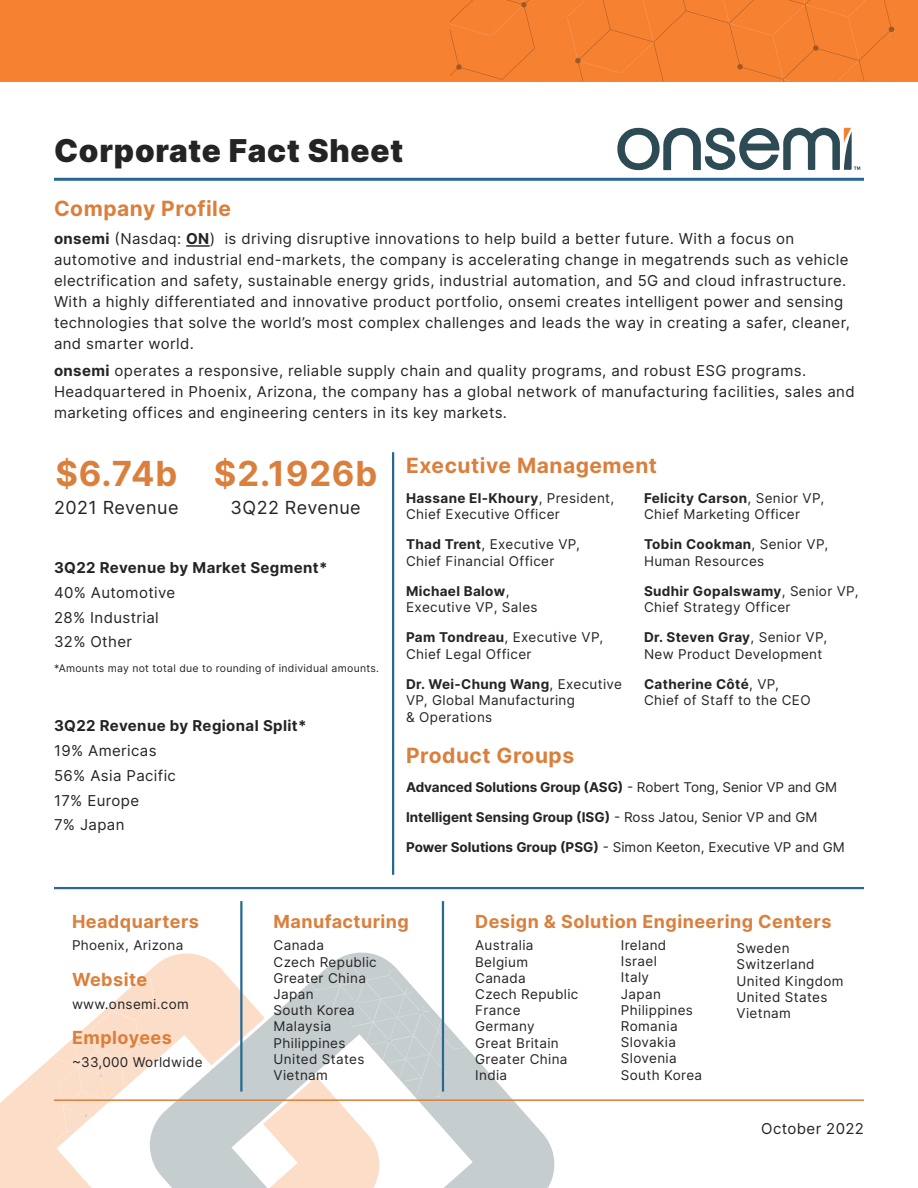
<style>
.page{position:relative;width:918px;height:1188px;background:#fff}
.page>*{position:absolute;margin:0;border:0;box-sizing:border-box;transform-origin:0 0}
.t1{font:700 34.5px "Inter";letter-spacing:.025em;color:#da7f3c}
.t2{font:900 31.5px "Inter";letter-spacing:.025em;color:#252425}
.t3{font:700 21px "Inter";letter-spacing:.025em;color:#da7f3c}
.t4{font:700 18px "Inter";letter-spacing:.025em;color:#da7f3c}
.t5{font:18px "Inter";letter-spacing:.025em;color:#252425}
.t6{font:15px/21px "Inter";letter-spacing:.025em;color:#252425}
.t7{font:700 15px "Inter";letter-spacing:.025em;color:#252425}
.t8{font:13.5px/16.2px "Inter";letter-spacing:.025em;color:#252425}
.t9{font:700 13.5px "Inter";letter-spacing:-.005em;color:#252425}
.t10{font:13.5px "Inter";color:#252425}
.t11{font:10.5px "Inter";letter-spacing:.025em;color:#252425}
.s1{font-weight:700}
.s2{font-weight:400}
</style>
<div class="page">
<svg style="left:379px;top:953px;width:175px;height:235px"></svg>
<svg style="left:0;top:953px;width:379px;height:235px"></svg>
<svg style="left:38px;top:976px;width:123px;height:166px"></svg>
<svg style="left:311px;top:957px;width:154px;height:140px"></svg>
<svg style="left:617px;top:128px;width:243px;height:42px"></svg>
<div style="left:0;top:0;width:918px;height:81px;background:#f58131"></div>
<svg style="left:450px;top:0;width:445px;height:81px"></svg>
<hr style="left:186px;top:245px;width:24px;height:2px;background:#252425">
<hr style="left:54px;top:1099px;width:810px;height:2px;background:#da7f3c">
<hr style="left:392px;top:452px;width:2px;height:423px;background:#276990">
<hr style="left:54px;top:178px;width:810px;height:3px;background:#276990">
<hr style="left:54px;top:887px;width:810px;height:2px;background:#276990">
<hr style="left:240px;top:901px;width:3px;height:191px;background:#276990">
<hr style="left:442px;top:901px;width:2px;height:191px;background:#276990">
<h2 class="t2" style="left:54px;top:127px;width:351px">Corporate Fact Sheet</h2>
<h3 class="t3" style="left:54px;top:193px;width:179px">Company Profile</h3>
<p class="t6" style="left:54px;top:227px;width:797px"><span class="s1">onsemi</span> (Nasdaq: <span class="s1">ON</span>) is driving disruptive innovations to help build a better future. With a focus on automotive and industrial end-markets, the company is accelerating change in megatrends such as vehicle electrification and safety, sustainable energy grids, industrial automation, and 5G and cloud infrastructure.<br>With a highly differentiated and innovative product portfolio, onsemi creates intelligent power and sensing technologies that solve the world’s most complex challenges and leads the way in creating a safer, cleaner, and smarter world.</p>
<p class="t6" style="left:54px;top:360px;width:802px"><span class="s1">onsemi</span> operates a responsive, reliable supply chain and quality programs, and robust ESG programs.<br>Headquartered in Phoenix, Arizona, the company has a global network of manufacturing facilities, sales and marketing offices and engineering centers in its key markets.</p>
<h1 class="t1" style="left:55px;top:448px;width:123px">$6.74b</h1>
<p class="t5" style="left:54px;top:494px;width:126px">2021 Revenue</p>
<h1 class="t1" style="left:214px;top:448px;width:165px">$2.1926b</h1>
<p class="t5" style="left:231px;top:494px;width:132px">3Q22 Revenue</p>
<p class="t7" style="left:54px;top:557px;width:275px">3Q22 Revenue by Market Segment*</p>
<p class="t6" style="left:54px;top:580px;width:123px;line-height:24.8px">40% Automotive<br>28% Industrial<br>32% Other</p>
<p class="t11" style="left:54px;top:660px;width:327px">*Amounts may not total due to rounding of individual amounts.</p>
<p class="t7" style="left:54px;top:715px;width:254px">3Q22 Revenue by Regional Split*</p>
<p class="t6" style="left:54px;top:738px;width:123px;line-height:24.8px">19% Americas<br>56% Asia Pacific<br>17% Europe<br>7% Japan</p>
<h3 class="t3" style="left:406px;top:450px;width:253px">Executive Management</h3>
<p class="t8" style="left:406px;top:489px;width:210px"><span class="s1">Hassane El-Khoury</span>, President,<br>Chief Executive Officer</p>
<p class="t8" style="left:406px;top:536px;width:176px"><span class="s1">Thad Trent</span>, Executive VP,<br>Chief Financial Officer</p>
<p class="t8" style="left:406px;top:582px;width:133px"><span class="s1">Michael Balow</span>,<br>Executive VP, Sales</p>
<p class="t8" style="left:406px;top:629px;width:199px"><span class="s1">Pam Tondreau</span>, Executive VP,<br>Chief Legal Officer</p>
<p class="t8" style="left:406px;top:675px;width:217px"><span class="s1">Dr. Wei-Chung Wang</span>, Executive<br>VP, Global Manufacturing<br>&amp; Operations</p>
<p class="t8" style="left:644px;top:489px;width:182px"><span class="s1">Felicity Carson</span>, Senior VP,<br>Chief Marketing Officer</p>
<p class="t8" style="left:644px;top:536px;width:186px"><span class="s1">Tobin Cookman</span>, Senior VP,<br>Human Resources</p>
<p class="t8" style="left:644px;top:582px;width:216px"><span class="s1">Sudhir Gopalswamy</span>, Senior VP,<br>Chief Strategy Officer</p>
<p class="t8" style="left:644px;top:629px;width:185px"><span class="s1">Dr. Steven Gray</span>, Senior VP,<br>New Product Development</p>
<p class="t8" style="left:644px;top:675px;width:168px"><span class="s1">Catherine Côté</span>, VP,<br>Chief of Staff to the CEO</p>
<h3 class="t3" style="left:406px;top:740px;width:170px">Product Groups</h3>
<p class="t9" style="left:406px;top:778px;width:433px">Advanced Solutions Group (ASG) <span class="s2">- Robert Tong, Senior VP and GM</span></p>
<p class="t9" style="left:406px;top:807px;width:413px">Intelligent Sensing Group (ISG) <span class="s2">- Ross Jatou, Senior VP and GM</span></p>
<p class="t10" style="left:406px;top:837px;width:440px"><span class="s1">Power Solutions Group (PSG)</span> - Simon Keeton, Executive VP and GM</p>
<p class="t4" style="left:72px;top:908px;width:129px">Headquarters</p>
<p class="t8" style="left:72px;top:937px;width:113px">Phoenix, Arizona</p>
<p class="t4" style="left:72px;top:966px;width:77px">Website</p>
<p class="t8" style="left:72px;top:995px;width:118px">www.onsemi.com</p>
<p class="t4" style="left:72px;top:1024px;width:101px">Employees</p>
<p class="t8" style="left:72px;top:1053px;width:132px">~33,000 Worldwide</p>
<p class="t4" style="left:274px;top:908px;width:137px">Manufacturing</p>
<p class="t8" style="left:274px;top:937px;width:105px">Canada<br>Czech Republic<br>Greater China<br>Japan<br>South Korea<br>Malaysia<br>Philippines<br>United States<br>Vietnam</p>
<p class="t4" style="left:475px;top:908px;width:358px">Design &amp; Solution Engineering Centers</p>
<p class="t8" style="left:475px;top:937px;width:105px">Australia<br>Belgium<br>Canada<br>Czech Republic<br>France<br>Germany<br>Great Britain<br>Greater China<br>India</p>
<p class="t8" style="left:621px;top:937px;width:83px">Ireland<br>Israel<br>Italy<br>Japan<br>Philippines<br>Romania<br>Slovakia<br>Slovenia<br>South Korea</p>
<p class="t8" style="left:737px;top:940px;width:109px">Sweden<br>Switzerland<br>United Kingdom<br>United States<br>Vietnam</p>
<p class="t6" style="left:761px;top:1118px;width:104px">October 2022</p>
</div>
